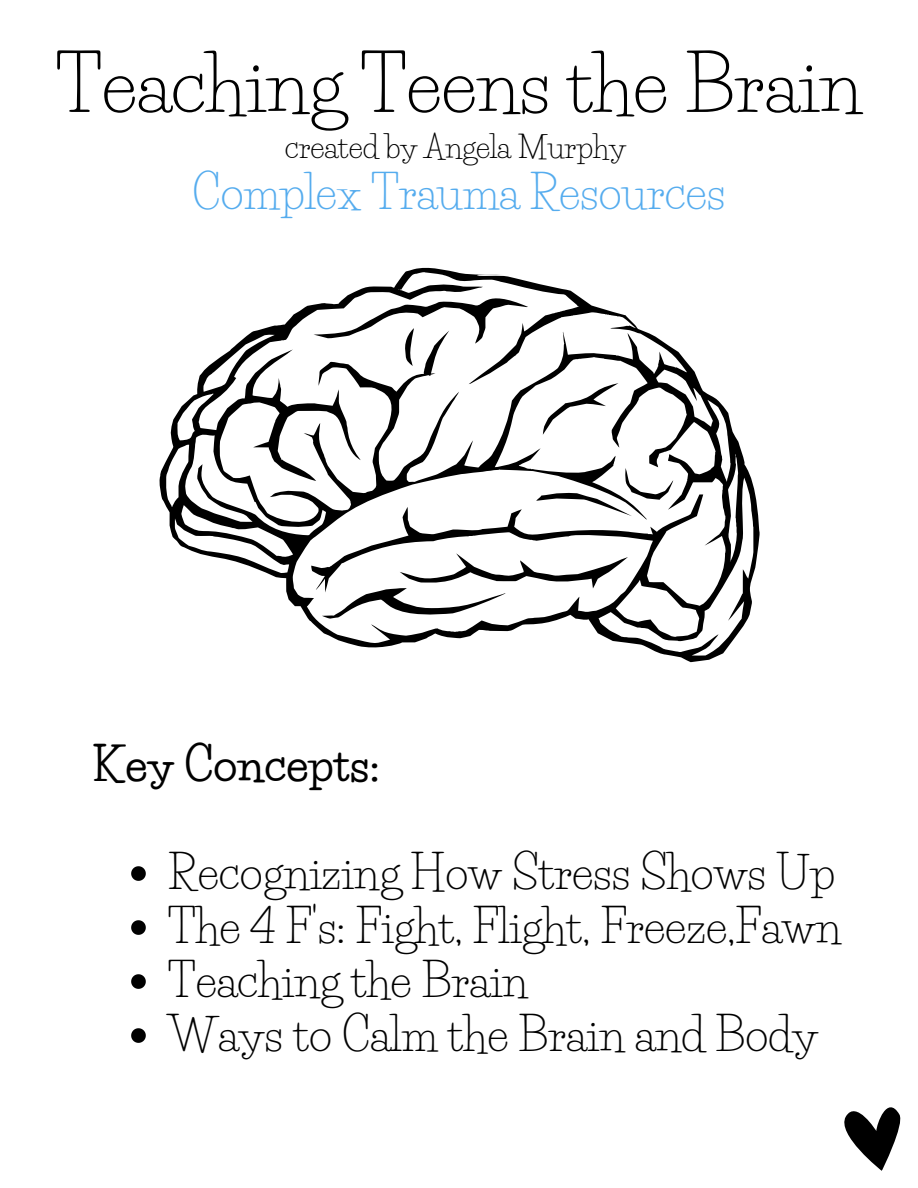
<style>
.page{position:relative;width:918px;height:1188px;background:#fff}
.page>*{position:absolute;margin:0;border:0;box-sizing:border-box;transform-origin:0 0}
.t1{font:75px "Life Savers";color:#000}
.t2{font:45px/54px "Life Savers";color:#000}
.t3{font:45px "Life Savers";color:#55acee}
.t4{font:700 45px "Life Savers";color:#000}
.t5{font:30px "Life Savers";color:#000}
</style>
<div class="page">
<svg style="left:159px;top:267px;width:601px;height:395px"></svg>
<svg style="left:314px;top:287px;width:214px;height:79px"></svg>
<svg style="left:543px;top:383px;width:75px;height:52px"></svg>
<svg style="left:536px;top:468px;width:137px;height:48px"></svg>
<svg style="left:322px;top:553px;width:306px;height:66px"></svg>
<svg style="left:844px;top:1107px;width:57px;height:64px"></svg>
<svg style="left:131px;top:866px;width:15px;height:15px"></svg>
<svg style="left:131px;top:920px;width:15px;height:15px"></svg>
<svg style="left:131px;top:974px;width:15px;height:15px"></svg>
<svg style="left:131px;top:1028px;width:15px;height:15px"></svg>
<h1 class="t1" style="left:56px;top:39px;width:807px">Teaching Teens the Brain</h1>
<p class="t5" style="left:285px;top:129px;width:343px">created by Angela Murphy</p>
<p class="t3" style="left:193px;top:165px;width:534px">Complex Trauma Resources</p>
<p class="t4" style="left:92px;top:737px;width:290px">Key Concepts:</p>
<p class="t2" style="left:168px;top:845px;width:674px">Recognizing How Stress Shows Up<br>The 4 F's: Fight, Flight, Freeze,Fawn<br>Teaching the Brain<br>Ways to Calm the Brain and Body</p>
</div>
